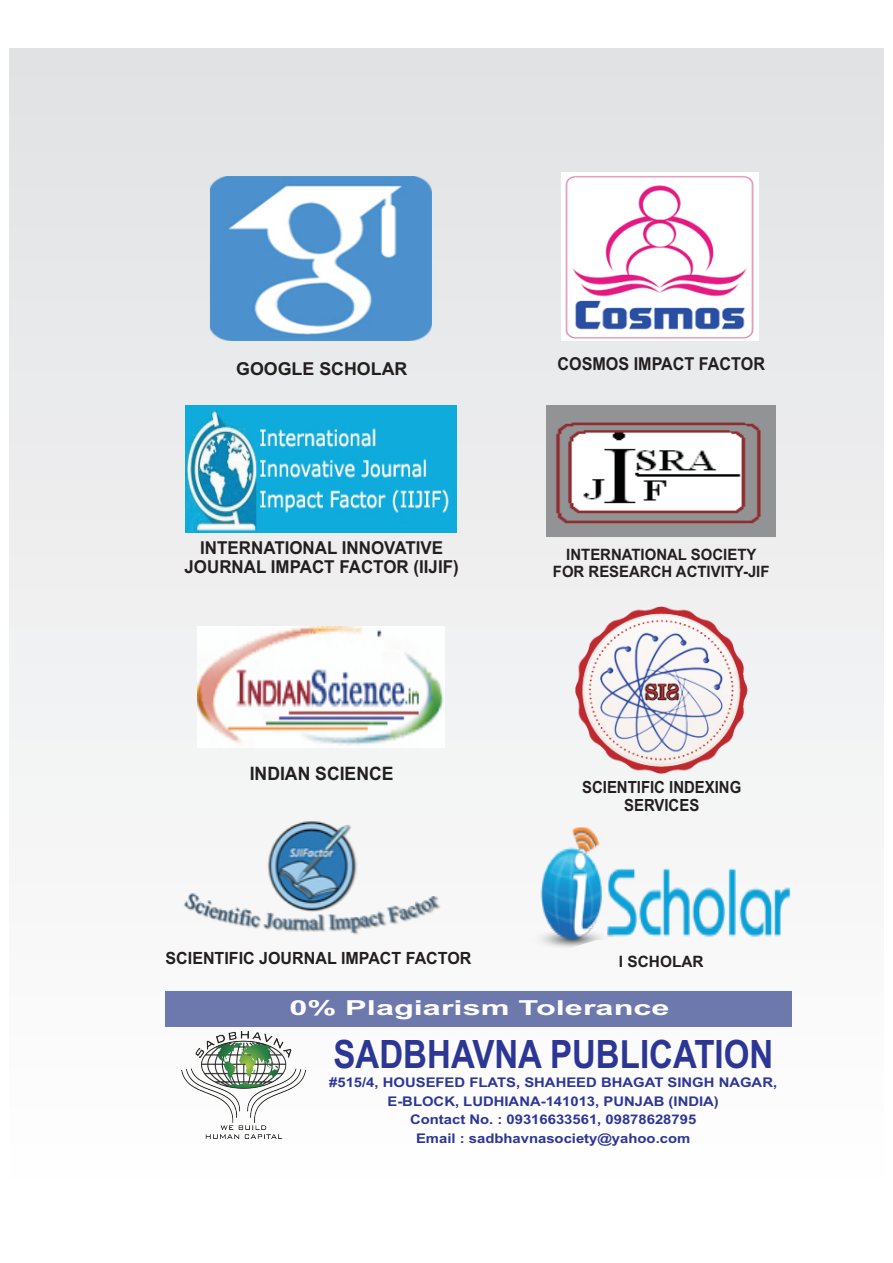
<style>
.page{position:relative;width:893px;height:1263px;background:#fff}
.page>*{position:absolute;margin:0;border:0;box-sizing:border-box;transform-origin:0 0}
.t1{font:700 39.15px "Arial";color:#2c3695;scale:.84 1}
.t2{font:700 20.7px "Arial";color:#fff;scale:1.57 1}
.t3{font:700 18.45px "Arial";color:#231f20;scale:.95 1}
.t4{font:700 17.85px/20px "Arial";color:#231f20;text-align:center;scale:.95 1}
.t5{font:700 17.85px "Arial";color:#231f20;scale:.91 1}
.t6{font:700 17.85px "Arial";color:#231f20}
.t7{font:700 16.8px "Arial";color:#231f20;scale:.95 1}
.t8{font:700 16.8px/18.8px "Arial";color:#231f20;text-align:center;scale:.89 1}
.t9{font:700 15.6px/17.5px "Arial";color:#231f20;text-align:center;scale:.95 1}
.t10{font:700 15.6px "Arial";color:#231f20}
.t11{font:700 13.35px/18.5px "Arial";color:#2c3695;text-align:center;scale:1.11 1}
</style>
<div class="page">
<div style="left:9px;top:48px;width:875px;height:1167px;background:linear-gradient(to bottom,#e1e2e4,#fff)"></div>
<div style="left:166px;top:991px;width:626px;height:36px;background:#6d78ad"></div>
<img style="left:182px;top:1031px;width:123px;height:108px">
<img style="left:196px;top:166px;width:251px;height:186px">
<img style="left:561px;top:173px;width:198px;height:167px">
<img style="left:186px;top:405px;width:271px;height:127px">
<img style="left:198px;top:627px;width:247px;height:121px">
<img style="left:530px;top:827px;width:262px;height:134px">
<img style="left:575px;top:606px;width:173px;height:167px">
<img style="left:547px;top:405px;width:229px;height:132px">
<img style="left:175px;top:820px;width:302px;height:133px">
<h3 class="t6" style="left:236px;top:362px;width:173px">GOOGLE SCHOLAR</h3>
<h3 class="t5" style="left:557px;top:356px;width:230px">COSMOS IMPACT FACTOR</h3>
<h3 class="t4" style="left:184px;top:539px;width:290px">INTERNATIONAL INNOVATIVE<br>JOURNAL IMPACT FACTOR (IIJIF)</h3>
<h3 class="t3" style="left:250px;top:767px;width:153px">INDIAN SCIENCE</h3>
<p class="t7" style="left:166px;top:952px;width:323px">SCIENTIFIC JOURNAL IMPACT FACTOR</p>
<p class="t9" style="left:553px;top:547px;width:230px">INTERNATIONAL SOCIETY<br>FOR RESEARCH ACTIVITY-JIF</p>
<p class="t8" style="left:582px;top:779px;width:180px">SCIENTIFIC INDEXING<br>SERVICES</p>
<p class="t10" style="left:619px;top:955px;width:86px">I SCHOLAR</p>
<h2 class="t2" style="left:289px;top:1000px;width:244px">0% Plagiarism Tolerance</h2>
<h1 class="t1" style="left:334px;top:1039px;width:525px">SADBHAVNA PUBLICATION</h1>
<p class="t11" style="left:329px;top:1075px;width:405px">#515/4, HOUSEFED FLATS, SHAHEED BHAGAT SINGH NAGAR, E-BLOCK, LUDHIANA-141013, PUNJAB (INDIA)<br>Contact No. : 09316633561, 09878628795<br>Email : sadbhavnasociety@yahoo.com</p>
</div>
